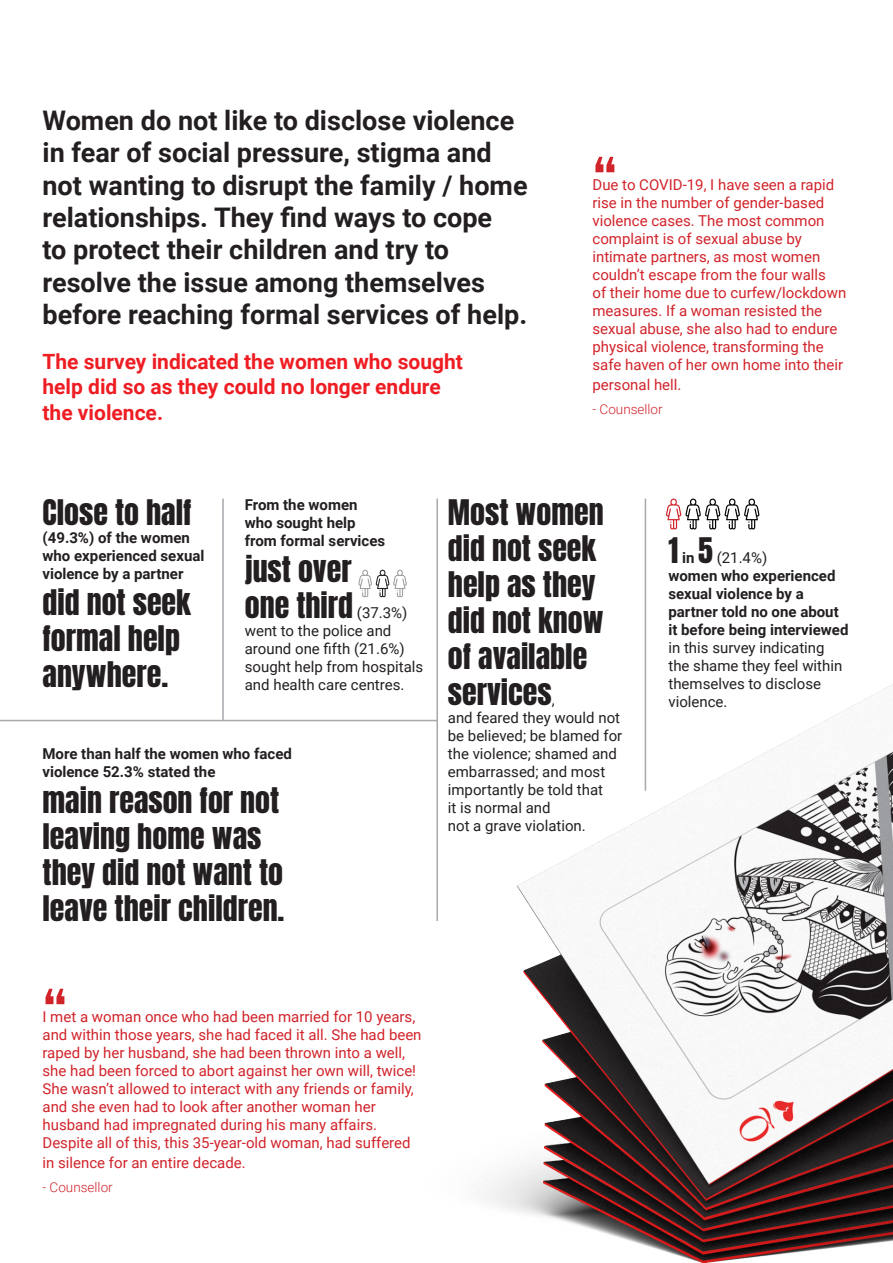
<style>
.page{position:relative;width:893px;height:1263px;background:#fff}
.page>*{position:absolute;margin:0;border:0;box-sizing:border-box;transform-origin:0 0}
.t1{font:700 75px "Bebas Neue";color:#d1232a}
.t2{font:30px/36px "Anton";color:#231f20}
.t3{font:700 27px/32.4px "Roboto";color:#231f20}
.t4{font:700 21px/25.2px "Roboto";color:#ee1d23}
.t5{font:15px/18px "Roboto";color:#d1232a}
.t6{font:700 15px/18px "Roboto";color:#231f20}
.t7{font:15px/18px "Roboto";color:#231f20}
.t8{font:300 13.5px "Roboto";color:#d1232a}
.s1{font-family:"Roboto";font-size:15px}
.s2{font-family:"Anton";font-weight:400;font-size:30px}
.s3{font-weight:400}
</style>
<div class="page">
<img style="left:288px;top:498px;width:605px;height:765px">
<hr style="left:222px;top:499px;width:2px;height:221px;background:#a8a9ad">
<hr style="left:436px;top:499px;width:2px;height:422px;background:#a8a9ad">
<hr style="left:645px;top:499px;width:1px;height:292px;background:#a8a9ad">
<hr style="left:0;top:720px;width:438px;height:1px;background:#a8a9ad">
<svg style="left:666px;top:499px;width:93px;height:30px"></svg>
<svg style="left:358px;top:570px;width:49px;height:27px"></svg>
<p class="t3" style="left:43px;top:103px;width:487px">Women do not like to disclose violence in fear of social pressure, stigma and not wanting to disrupt the family / home relationships. They find ways to cope<br>to protect their children and try to resolve the issue among themselves before reaching formal services of help.</p>
<p class="t4" style="left:43px;top:348px;width:422px">The survey indicated the women who sought help did so as they could no longer endure the violence.</p>
<p class="t1" style="left:592px;top:142px;width:26px">“</p>
<p class="t5" style="left:592px;top:175px;width:255px">Due to COVID-19, I have seen a rapid rise in the number of gender-based violence cases. The most common complaint is of sexual abuse by intimate partners, as most women couldn’t escape from the four walls<br>of their home due to curfew/lockdown measures. If a woman resisted the sexual abuse, she also had to endure physical violence, transforming the safe haven of her own home into their</p>
<p class="t5" style="left:592px;top:375px;width:90px">personal hell.</p>
<p class="t8" style="left:592px;top:400px;width:72px">- Counsellor</p>
<p class="t2" style="left:43px;top:496px;width:151px">Close to half</p>
<p class="t6" style="left:43px;top:528px;width:163px">(49.3%) of the women who experienced sexual violence by a partner</p>
<p class="t2" style="left:43px;top:586px;width:150px">did not seek formal help anywhere.</p>
<p class="t6" style="left:245px;top:495px;width:142px">From the women who sought help from formal services</p>
<p class="t2" style="left:245px;top:553px;width:164px">just over<br>one third <span class="s1">(37.3%)</span></p>
<p class="t7" style="left:245px;top:621px;width:180px">went to the police and around one fifth (21.6%) sought help from hospitals and health care centres.</p>
<p class="t6" style="left:43px;top:744px;width:251px">More than half the women who faced violence 52.3% stated the</p>
<p class="t2" style="left:43px;top:785px;width:243px">main reason for not leaving home was they did not want to leave their children.</p>
<p class="t2" style="left:448px;top:496px;width:157px">Most women did not seek help as they did not know of available services<span class="s1">,</span></p>
<p class="t7" style="left:448px;top:708px;width:176px">and feared they would not be believed; be blamed for the violence; shamed and embarrassed; and most importantly be told that<br>it is normal and<br>not a grave violation.</p>
<p class="t1" style="left:43px;top:974px;width:26px">“</p>
<p class="t5" style="left:43px;top:1007px;width:381px">I met a woman once who had been married for 10 years, and within those years, she had faced it all. She had been raped by her husband, she had been thrown into a well, she had been forced to abort against her own will, twice!<br>She wasn’t allowed to interact with any friends or family, and she even had to look after another woman her husband had impregnated during his many affairs.<br>Despite all of this, this 35-year-old woman, had suffered</p>
<p class="t5" style="left:43px;top:1153px;width:205px">in silence for an entire decade.</p>
<p class="t8" style="left:43px;top:1178px;width:72px">- Counsellor</p>
<p class="t6" style="left:668px;top:548px;width:182px"><span class="s2">1</span> in <span class="s2">5</span> <span class="s3">(21.4%)<br></span>women who experienced sexual violence by a partner told no one about it before being interviewed <span class="s3">in this survey indicating the shame they feel within themselves to disclose violence.</span></p>
</div>
